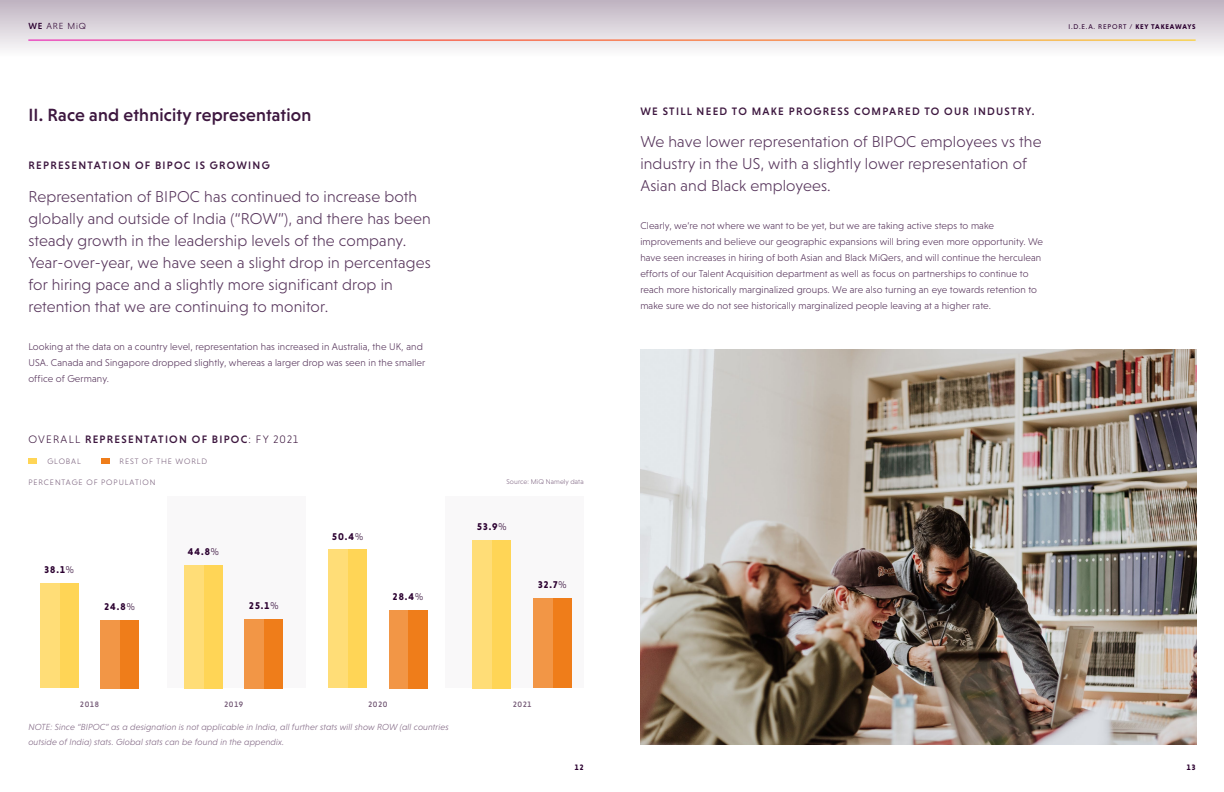
<style>
.page{position:relative;width:1224px;height:792px;background:#fff}
.page>*{position:absolute;margin:0;border:0;box-sizing:border-box;transform-origin:0 0}
.t1{font:500 18px "Niveau Grotesk";letter-spacing:.01em;color:#3d173f}
.t2{font:300 16px/22px "Niveau Grotesk";letter-spacing:.01em;color:#55335a}
.t3{font:500 11px "Niveau Grotesk";letter-spacing:.115em;color:#3d173f}
.t4{font:300 10px/16px "Niveau Grotesk";letter-spacing:.01em;color:#55335a}
.t5{font:700 10px "Niveau Grotesk";letter-spacing:.1em;color:#2b0030}
.t6{font:italic 300 9px/15px "Niveau Grotesk";letter-spacing:.01em;color:#806683}
.t7{font:300 9px "Niveau Grotesk";letter-spacing:.1em;color:#2b0030}
.t8{font:300 8px "Niveau Grotesk";letter-spacing:.115em;color:#775d79}
.t9{font:500 8px "Niveau Grotesk";letter-spacing:.1em;color:#775d79}
.t10{font:700 8px "Niveau Grotesk";color:#2b0030}
.t11{font:7px "Niveau Grotesk";letter-spacing:.115em;color:#2b0030}
.t12{font:300 7px "Niveau Grotesk";letter-spacing:.01em;color:#806683}
.t13{font:700 7px "Niveau Grotesk";letter-spacing:.105em;color:#2b0030}
.s1{font-weight:500}
.s2{color:#fff}
.s3{font-weight:300}
</style>
<div class="page">
<div style="left:0;top:0;width:1224px;height:57px;background:linear-gradient(to bottom,#bfb2c0,#fdfefd)"></div>
<hr style="left:28px;top:40px;width:1168px;height:1px;background:#fff">
<div style="left:167px;top:496px;width:139px;height:192px;background:#f9f8f9"></div>
<div style="left:445px;top:496px;width:139px;height:192px;background:#f9f8f9"></div>
<div style="left:100px;top:620px;width:39px;height:68px;background:#ef7d1a"></div>
<div style="left:100px;top:620px;width:20px;height:68px;background:#f29646"></div>
<div style="left:40px;top:583px;width:39px;height:105px;background:#ffd556"></div>
<div style="left:40px;top:583px;width:19px;height:105px;background:#fd7"></div>
<div style="left:244px;top:619px;width:39px;height:69px;background:#ef7d1a"></div>
<div style="left:244px;top:619px;width:20px;height:69px;background:#f29646"></div>
<div style="left:184px;top:565px;width:39px;height:123px;background:#ffd556"></div>
<div style="left:184px;top:565px;width:19px;height:123px;background:#fd7"></div>
<div style="left:389px;top:610px;width:39px;height:78px;background:#ef7d1a"></div>
<div style="left:389px;top:610px;width:19px;height:78px;background:#f29646"></div>
<div style="left:328px;top:550px;width:39px;height:138px;background:#ffd556"></div>
<div style="left:328px;top:550px;width:20px;height:138px;background:#fd7"></div>
<div style="left:533px;top:598px;width:39px;height:90px;background:#ef7d1a"></div>
<div style="left:533px;top:598px;width:19px;height:90px;background:#f29646"></div>
<div style="left:473px;top:540px;width:38px;height:148px;background:#ffd556"></div>
<div style="left:473px;top:540px;width:19px;height:148px;background:#fd7"></div>
<div style="left:101px;top:458px;width:9px;height:6px;background:#ef7d1a"></div>
<div style="left:28px;top:458px;width:9px;height:6px;background:#ffd556"></div>
<img style="left:640px;top:349px;width:557px;height:396px">
<p class="t7" style="left:28px;top:21px;width:59px"><span class="s1">WE</span> ARE MiQ</p>
<p class="t11" style="left:1069px;top:22px;width:124px">I.D.E.A. REPORT / <span class="s2">THE BIG TREND</span></p>
<p class="t13" style="left:1135px;top:22px;width:62px">KEY TAKEAWAYS</p>
<h1 class="t1" style="left:28px;top:104px;width:284px">II. Race and ethnicity representation</h1>
<p class="t3" style="left:28px;top:159px;width:243px">REPRESENTATION OF BIPOC IS GROWING</p>
<p class="t2" style="left:28px;top:186px;width:404px">Representation of BIPOC has continued to increase both globally and outside of India (“ROW”), and there has been steady growth in the leadership levels of the company.<br>Year-over-year, we have seen a slight drop in percentages for hiring pace and a slightly more significant drop in retention that we are continuing to monitor.</p>
<p class="t4" style="left:28px;top:339px;width:398px">Looking at the data on a country level, representation has increased in Australia, the UK, and<br>USA. Canada and Singapore dropped slightly, whereas a larger drop was seen in the smaller office of Germany.</p>
<p class="t3" style="left:28px;top:433px;width:271px"><span class="s3">OVERALL</span> REPRESENTATION OF BIPOC<span class="s3">: FY 2021</span></p>
<p class="t8" style="left:28px;top:478px;width:129px">PERCENTAGE OF POPULATION</p>
<p class="t8" style="left:47px;top:457px;width:35px">GLOBAL</p>
<p class="t8" style="left:120px;top:457px;width:89px">REST OF THE WORLD</p>
<p class="t5" style="left:45px;top:564px;width:31px">38.1<span class="s3">%</span></p>
<p class="t5" style="left:105px;top:601px;width:32px">24.8<span class="s3">%</span></p>
<p class="t5" style="left:188px;top:546px;width:33px">44.8<span class="s3">%</span></p>
<p class="t5" style="left:249px;top:600px;width:31px">25.1<span class="s3">%</span></p>
<p class="t5" style="left:332px;top:530px;width:33px">50.4<span class="s3">%</span></p>
<p class="t5" style="left:393px;top:591px;width:32px">28.4<span class="s3">%</span></p>
<p class="t12" style="left:507px;top:478px;width:79px">Source: MiQ Namely data</p>
<p class="t5" style="left:477px;top:521px;width:31px">53.9<span class="s3">%</span></p>
<p class="t5" style="left:538px;top:579px;width:30px">32.7<span class="s3">%</span></p>
<p class="t3" style="left:640px;top:105px;width:396px">WE STILL NEED TO MAKE PROGRESS COMPARED TO OUR INDUSTRY.</p>
<h2 class="t2" style="left:640px;top:131px;width:403px">We have lower representation of BIPOC employees vs the industry in the US, with a slightly lower representation of<br>Asian and Black employees.</h2>
<p class="t4" style="left:640px;top:218px;width:404px">Clearly, we’re not where we want to be yet, but we are taking active steps to make improvements and believe our geographic expansions will bring even more opportunity. We have seen increases in hiring of both Asian and Black MiQers, and will continue the herculean efforts of our Talent Acquisition department as well as focus on partnerships to continue to reach more historically marginalized groups. We are also turning an eye towards retention to make sure we do not see historically marginalized people leaving at a higher rate.</p>
<p class="t9" style="left:80px;top:700px;width:20px">2018</p>
<p class="t9" style="left:224px;top:700px;width:20px">2019</p>
<p class="t9" style="left:368px;top:700px;width:21px">2020</p>
<p class="t9" style="left:513px;top:700px;width:20px">2021</p>
<p class="t6" style="left:28px;top:719px;width:422px">NOTE: Since “BIPOC” as a designation is not applicable in India, all further stats will show ROW (all countries outside of India) stats. Global stats can be found in the appendix.</p>
<p class="t10" style="left:575px;top:763px;width:10px">12</p>
<p class="t10" style="left:1187px;top:763px;width:10px">13</p>
</div>
